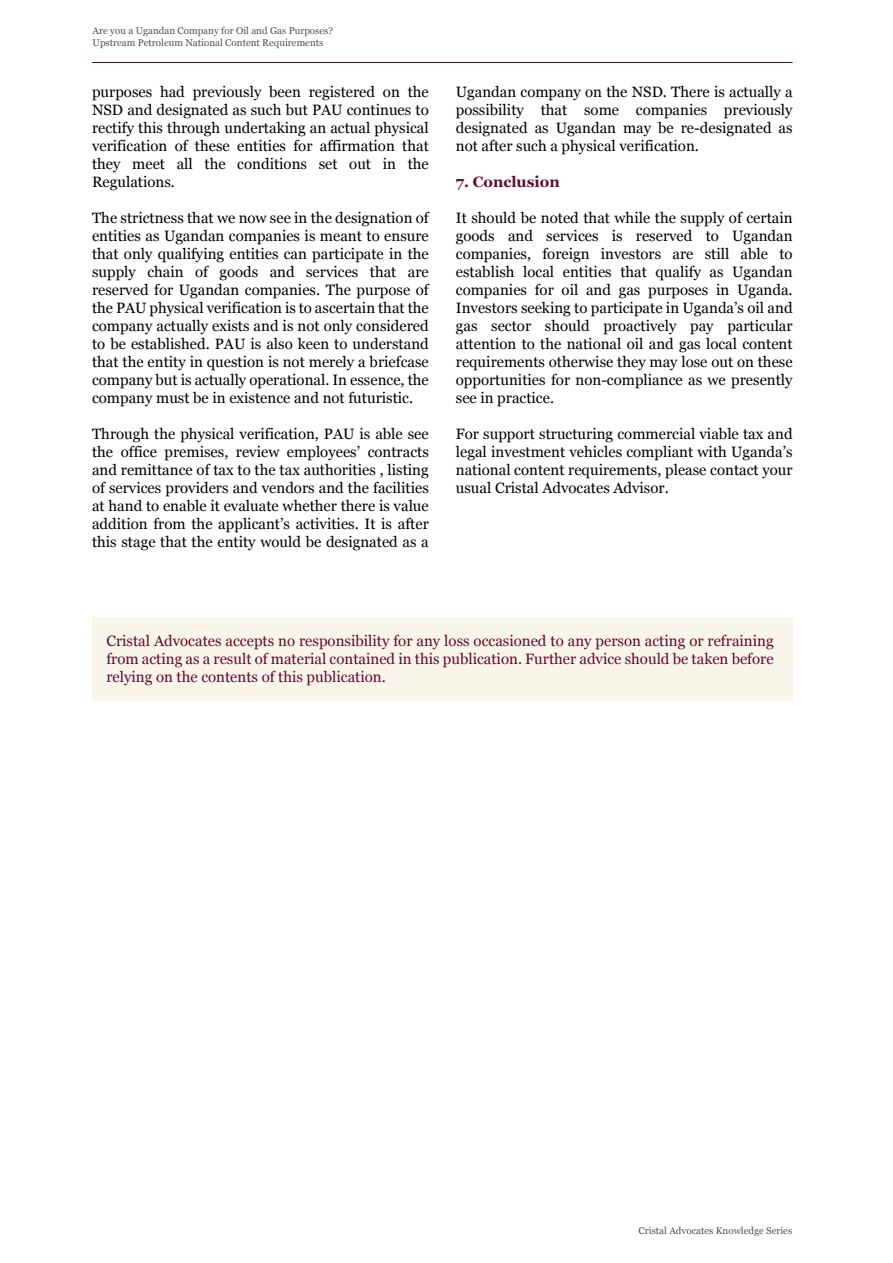
<style>
.page{position:relative;width:893px;height:1263px;background:#fff}
.page>*{position:absolute;margin:0;border:0;box-sizing:border-box;transform-origin:0 0}
.t1{font:15px/18px "Georgia";color:#000;text-align:justify}
.t2{font:15px/18px "Georgia";color:#63092c;text-align:justify}
.t3{font:700 15px "Georgia";color:#63092c}
.t4{font:9.75px/11.7px "Georgia";color:#515150}
</style>
<div class="page">
<div style="left:92px;top:618px;width:701px;height:83px;background:#f9f5eb"></div>
<hr style="left:92px;top:62px;width:701px;height:1px;background:#63092c">
<p class="t4" style="left:93px;top:24px;width:242px">Are you a Ugandan Company for Oil and Gas Purposes?<br>Upstream Petroleum National Content Requirements</p>
<p class="t1" style="left:92px;top:82px;width:338px">purposes had previously been registered on the NSD and designated as such but PAU continues to rectify this through undertaking an actual physical verification of these entities for affirmation that they meet all the conditions set out in the Regulations.</p>
<p class="t1" style="left:92px;top:208px;width:338px">The strictness that we now see in the designation of entities as Ugandan companies is meant to ensure that only qualifying entities can participate in the supply chain of goods and services that are reserved for Ugandan companies. The purpose of the PAU physical verification is to ascertain that the company actually exists and is not only considered to be established. PAU is also keen to understand that the entity in question is not merely a briefcase company but is actually operational. In essence, the company must be in existence and not futuristic.</p>
<p class="t1" style="left:92px;top:424px;width:338px">Through the physical verification, PAU is able see the office premises, review employees’ contracts and remittance of tax to the tax authorities , listing of services providers and vendors and the facilities at hand to enable it evaluate whether there is value addition from the applicant’s activities. It is after this stage that the entity would be designated as a</p>
<p class="t1" style="left:456px;top:82px;width:338px">Ugandan company on the NSD. There is actually a possibility that some companies previously designated as Ugandan may be re-designated as not after such a physical verification.</p>
<p class="t3" style="left:456px;top:171px;width:105px">7. Conclusion</p>
<p class="t1" style="left:456px;top:208px;width:338px">It should be noted that while the supply of certain goods and services is reserved to Ugandan companies, foreign investors are still able to establish local entities that qualify as Ugandan companies for oil and gas purposes in Uganda.<br>Investors seeking to participate in Uganda’s oil and gas sector should proactively pay particular attention to the national oil and gas local content requirements otherwise they may lose out on these opportunities for non-compliance as we presently see in practice.</p>
<p class="t1" style="left:456px;top:424px;width:338px">For support structuring commercial viable tax and legal investment vehicles compliant with Uganda’s national content requirements, please contact your usual Cristal Advocates Advisor.</p>
<p class="t2" style="left:106px;top:631px;width:669px">Cristal Advocates accepts no responsibility for any loss occasioned to any person acting or refraining from acting as a result of material contained in this publication. Further advice should be taken before relying on the contents of this publication.</p>
<p class="t4" style="left:638px;top:1224px;width:155px">Cristal Advocates Knowledge Series</p>
</div>
